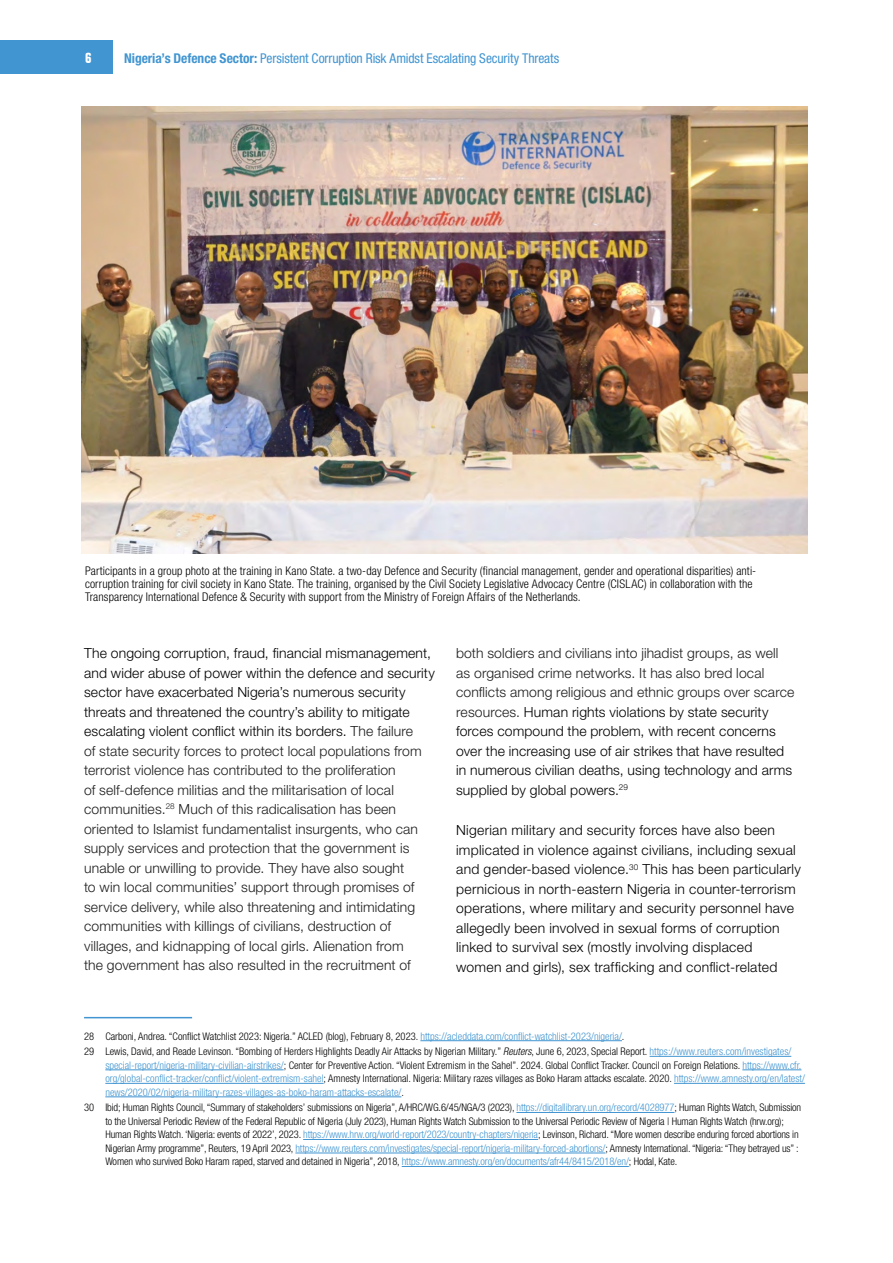
<style>
.page{position:relative;width:893px;height:1263px;background:#fff}
.page>*{position:absolute;margin:0;border:0;box-sizing:border-box;transform-origin:0 0}
.t1{font:700 condensed 15px "Folio BT";color:#fff}
.Body_Copy{font:300 13.95px/19.5px "Helvetica Neue LT Pro";letter-spacing:.01em;color:#1e1e1e}
.Body_Copy-2{font:300 13.95px/19.5px "Helvetica Neue LT Pro";letter-spacing:.015em;color:#000}
.t2{font:condensed 13.5px "Helvetica Neue LT Pro";letter-spacing:-.01em;color:#4195d1}
.Captions_new{font:300 condensed 12px/13.2px "Helvetica Neue LT Pro";letter-spacing:.01em;color:#000}
.t3{font:300 condensed 10.5px/13.5px "Helvetica Neue LT Pro";letter-spacing:-.01em;color:#000}
.s1{font-weight:700}
.s2{color:#000}
.s3{color:#1e1e1e}
.s4{color:#4195d1}
.s5{font-style:italic}
</style>
<div class="page">
<img style="left:81px;top:106px;width:727px;height:447px">
<hr style="left:84px;top:1017px;width:108px;height:1px;background:#4195d1">
<hr style="left:420px;top:1040px;width:202px;height:1px;background:#4195d1">
<hr style="left:650px;top:1056px;width:141px;height:1px;background:#4195d1">
<hr style="left:105px;top:1069px;width:179px;height:1px;background:#4195d1">
<hr style="left:742px;top:1069px;width:59px;height:1px;background:#4195d1">
<hr style="left:105px;top:1083px;width:219px;height:1px;background:#4195d1">
<hr style="left:674px;top:1083px;width:131px;height:1px;background:#4195d1">
<hr style="left:105px;top:1096px;width:296px;height:1px;background:#4195d1">
<hr style="left:516px;top:1112px;width:158px;height:1px;background:#4195d1">
<hr style="left:303px;top:1139px;width:235px;height:1px;background:#4195d1">
<hr style="left:295px;top:1153px;width:310px;height:1px;background:#4195d1">
<hr style="left:402px;top:1166px;width:227px;height:1px;background:#4195d1">
<div style="left:0;top:41px;width:113px;height:33px;background:#4195d1"></div>
<p class="t1" style="left:85px;top:49px;width:8px">6</p>
<p class="t2" style="left:124px;top:50px;width:436px"><span class="s1">Nigeria’s Defence Sector:</span> Persistent Corruption Risk Amidst Escalating Security Threats</p>
<p class="Captions_new" style="left:85px;top:564px;width:673px">Participants in a group photo at the training in Kano State. a two-day Defence and Security (financial management, gender and operational disparities) anti&shy;corruption training for civil society in Kano State. The training, organised by the Civil Society Legislative Advocacy Centre (CISLAC) in collaboration with the<br>Transparency International Defence &amp; Security with support from the Ministry of Foreign Affairs of the Netherlands.</p>
<p class="Body_Copy" style="left:84px;top:643px;width:352px"><span class="s2">The ongoing corruption, fraud, financial mismanagement, and wider abuse of power within the defence and security sector have exacerbated Nigeria’s numerous security threats and threatened the country’s ability to mitigate escalating violent conflict within its borders.</span> The failure<br>of state security forces to protect local populations from terrorist violence has contributed to the proliferation<br>of self-defence militias and the militarisation of local communities.<sup>28</sup> Much of this radicalisation has been oriented to Islamist fundamentalist insurgents, who can supply services and protection that the government is unable or unwilling to provide. They have also sought<br>to win local communities’ support through promises of service delivery, while also threatening and intimidating communities with killings of civilians, destruction of villages, and kidnapping of local girls. Alienation from<br>the government has also resulted in the recruitment of</p>
<p class="Body_Copy-2" style="left:456px;top:643px;width:340px"><span class="s3">both soldiers and civilians into jihadist groups, as well as organised crime networks. It has also bred local conflicts among religious and ethnic groups over scarce resources.</span> Human rights violations by state security forces compound the problem, with recent concerns over the increasing use of air strikes that have resulted in numerous civilian deaths, using technology and arms supplied by global powers.<sup>29</sup></p>
<p class="Body_Copy-2" style="left:456px;top:820px;width:346px">Nigerian military and security forces have also been implicated in violence against civilians, including sexual and gender-based violence.<sup>30</sup> This has been particularly pernicious in north-eastern Nigeria in counter-terrorism operations, where military and security personnel have allegedly been involved in sexual forms of corruption linked to survival sex (mostly involving displaced women and girls), sex trafficking and conflict-related</p>
<p class="t3" style="left:84px;top:1029px;width:542px">28 Carboni, Andrea. “Conflict Watchlist 2023: Nigeria.” ACLED (blog), February 8, 2023. <span class="s4">https://acleddata.com/conflict-watchlist-2023/nigeria/</span>.</p>
<p class="t3" style="left:105px;top:1045px;width:701px;text-indent:-21px">29 Lewis, David, and Reade Levinson. “Bombing of Herders Highlights Deadly Air Attacks by Nigerian Military.” <span class="s5">Reuters</span>, June 6, 2023, Special Report. <span class="s4">https://www.reuters.com/investigates/ special-report/nigeria-military-civilian-airstrikes/</span>; Center for Preventive Action. “Violent Extremism in the Sahel”. 2024. Global Conflict Tracker. Council on Foreign Relations. <span class="s4">https://www.cfr. org/global-conflict-tracker/conflict/violent-extremism-sahel</span>; Amnesty International. Nigeria: Military razes villages as Boko Haram attacks escalate. 2020. <span class="s4">https://www.amnesty.org/en/latest/ news/2020/02/nigeria-military-razes-villages-as-boko-haram-attacks-escalate/</span>.</p>
<p class="t3" style="left:105px;top:1101px;width:697px;text-indent:-21px">30 Ibid; Human Rights Council, “Summary of stakeholders’ submissions on Nigeria”, A/HRC/WG.6/45/NGA/3 (2023), <span class="s4">https://digitallibrary.un.org/record/4028977</span>; Human Rights Watch, Submission to the Universal Periodic Review of the Federal Republic of Nigeria (July 2023), Human Rights Watch Submission to the Universal Periodic Review of Nigeria | Human Rights Watch (hrw.org); Human Rights Watch. ‘Nigeria: events of 2022’, 2023. <span class="s4">https://www.hrw.org/world-report/2023/country-chapters/nigeria</span>; Levinson, Richard. “More women describe enduring forced abortions in Nigerian Army programme”, Reuters, 19 April 2023, <span class="s4">https://www.reuters.com/investigates/special-report/nigeria-military-forced-abortions/</span>; Amnesty International. “Nigeria: “They betrayed us” :<br>Women who survived Boko Haram raped, starved and detained in Nigeria”, 2018, <span class="s4">https://www.amnesty.org/en/documents/afr44/8415/2018/en/</span>; Hodal, Kate.</p>
</div>
